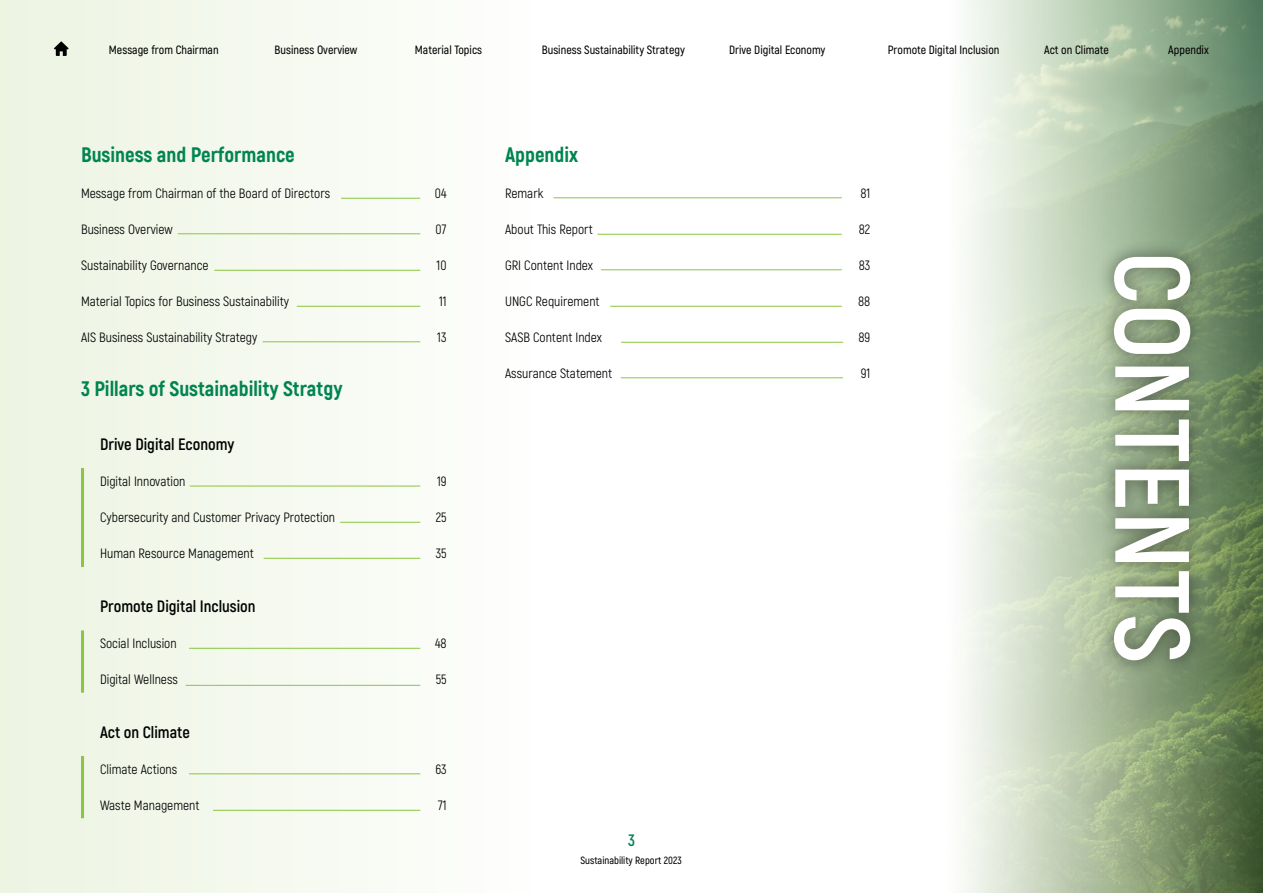
<style>
.page{position:relative;width:1263px;height:893px;background:#fff}
.page>*{position:absolute;margin:0;border:0;box-sizing:border-box;transform-origin:0 0}
.t1{font:700 105.15px "Akrobat";color:#fff}
.t2{font:800 21px "Akrobat";color:#008450}
.t3{font:700 16.5px "Akrobat";color:#000}
.t4{font:700 16.5px "Akrobat";color:#008450}
.t5{font:13.5px "Akrobat";color:#000}
.t6{font:600 12px "Akrobat";color:#000}
.t7{font:600 10.5px "Akrobat";color:#000}
</style>
<div class="page">
<div style="left:0;top:0;width:931px;height:893px;background:linear-gradient(to right,#eff5e6,#fff)"></div>
<svg style="left:924px;top:0;width:339px;height:893px"></svg>
<img style="left:1065px;top:229px;width:162px;height:457px">
<svg style="left:54px;top:41px;width:15px;height:15px"></svg>
<hr style="left:178px;top:234px;width:242px;height:1px;background:#8ac63f">
<hr style="left:214px;top:270px;width:206px;height:1px;background:#8ac63f">
<hr style="left:297px;top:306px;width:123px;height:1px;background:#8ac63f">
<hr style="left:263px;top:342px;width:157px;height:1px;background:#8ac63f">
<hr style="left:341px;top:198px;width:79px;height:1px;background:#8ac63f">
<hr style="left:81px;top:468px;width:3px;height:99px;background:#8ac63f">
<hr style="left:81px;top:630px;width:3px;height:63px;background:#8ac63f">
<hr style="left:81px;top:756px;width:3px;height:62px;background:#8ac63f">
<hr style="left:554px;top:198px;width:288px;height:1px;background:#8ac63f">
<hr style="left:597px;top:234px;width:245px;height:1px;background:#8ac63f">
<hr style="left:601px;top:270px;width:241px;height:1px;background:#8ac63f">
<hr style="left:610px;top:306px;width:232px;height:1px;background:#8ac63f">
<hr style="left:190px;top:486px;width:230px;height:1px;background:#8ac63f">
<hr style="left:264px;top:558px;width:156px;height:1px;background:#8ac63f">
<hr style="left:189px;top:648px;width:231px;height:1px;background:#8ac63f">
<hr style="left:186px;top:685px;width:234px;height:1px;background:#8ac63f">
<hr style="left:189px;top:774px;width:231px;height:1px;background:#8ac63f">
<hr style="left:213px;top:810px;width:207px;height:1px;background:#8ac63f">
<hr style="left:340px;top:522px;width:80px;height:1px;background:#8ac63f">
<hr style="left:621px;top:342px;width:222px;height:1px;background:#8ac63f">
<hr style="left:621px;top:378px;width:222px;height:1px;background:#8ac63f">
<p class="t6" style="left:109px;top:42px;width:111px">Message from Chairman</p>
<p class="t6" style="left:275px;top:42px;width:84px">Business Overview</p>
<p class="t6" style="left:415px;top:42px;width:69px">Material Topics</p>
<p class="t6" style="left:542px;top:42px;width:145px">Business Sustainability Strategy</p>
<p class="t6" style="left:729px;top:42px;width:98px">Drive Digital Economy</p>
<p class="t6" style="left:888px;top:42px;width:113px">Promote Digital Inclusion</p>
<p class="t6" style="left:1044px;top:42px;width:66px">Act on Climate</p>
<p class="t6" style="left:1168px;top:42px;width:42px">Appendix</p>
<h2 class="t2" style="left:81px;top:141px;width:215px">Business and Performance</h2>
<p class="t5" style="left:81px;top:185px;width:251px">Message from Chairman of the Board of Directors</p>
<p class="t5" style="left:81px;top:221px;width:93px">Business Overview</p>
<p class="t5" style="left:81px;top:257px;width:129px">Sustainability Governance</p>
<p class="t5" style="left:81px;top:293px;width:210px">Material Topics for Business Sustainability</p>
<p class="t5" style="left:81px;top:329px;width:178px">AIS Business Sustainability Strategy</p>
<h2 class="t2" style="left:81px;top:375px;width:263px">3 Pillars of Sustainability Stratgy</h2>
<p class="t3" style="left:100px;top:434px;width:136px">Drive Digital Economy</p>
<p class="t5" style="left:100px;top:473px;width:87px">Digital Innovation</p>
<p class="t5" style="left:100px;top:509px;width:236px">Cybersecurity and Customer Privacy Protection</p>
<p class="t5" style="left:100px;top:545px;width:155px">Human Resource Management</p>
<p class="t3" style="left:100px;top:596px;width:157px">Promote Digital Inclusion</p>
<p class="t5" style="left:100px;top:635px;width:78px">Social Inclusion</p>
<p class="t5" style="left:100px;top:671px;width:79px">Digital Wellness</p>
<p class="t3" style="left:100px;top:722px;width:91px">Act on Climate</p>
<p class="t5" style="left:100px;top:761px;width:79px">Climate Actions</p>
<p class="t5" style="left:100px;top:797px;width:101px">Waste Management</p>
<p class="t5" style="left:435px;top:185px;width:13px">04</p>
<p class="t5" style="left:436px;top:221px;width:12px">07</p>
<p class="t5" style="left:437px;top:257px;width:11px">10</p>
<p class="t5" style="left:439px;top:293px;width:9px">11</p>
<p class="t5" style="left:437px;top:329px;width:11px">13</p>
<p class="t5" style="left:437px;top:473px;width:11px">19</p>
<p class="t5" style="left:436px;top:509px;width:12px">25</p>
<p class="t5" style="left:436px;top:545px;width:12px">35</p>
<p class="t5" style="left:435px;top:635px;width:13px">48</p>
<p class="t5" style="left:436px;top:671px;width:12px">55</p>
<p class="t5" style="left:435px;top:761px;width:13px">63</p>
<p class="t5" style="left:438px;top:797px;width:10px">71</p>
<h2 class="t2" style="left:505px;top:141px;width:74px">Appendix</h2>
<p class="t5" style="left:505px;top:185px;width:40px">Remark</p>
<p class="t5" style="left:505px;top:221px;width:89px">About This Report</p>
<p class="t5" style="left:505px;top:257px;width:90px">GRI Content Index</p>
<p class="t5" style="left:505px;top:293px;width:96px">UNGC Requirement</p>
<p class="t5" style="left:505px;top:329px;width:98px">SASB Content Index</p>
<p class="t5" style="left:505px;top:365px;width:109px">Assurance Statement</p>
<p class="t4" style="left:628px;top:830px;width:8px">3</p>
<p class="t7" style="left:580px;top:854px;width:103px">Sustainability Report 2023</p>
<p class="t5" style="left:860px;top:185px;width:11px">81</p>
<p class="t5" style="left:859px;top:221px;width:13px">82</p>
<p class="t5" style="left:859px;top:257px;width:13px">83</p>
<p class="t5" style="left:858px;top:293px;width:14px">88</p>
<p class="t5" style="left:858px;top:329px;width:13px">89</p>
<p class="t5" style="left:861px;top:365px;width:11px">91</p>
<h1 class="t1" style="left:1217px;top:252px;width:413px;rotate:90deg">CONTENTS</h1>
</div>
